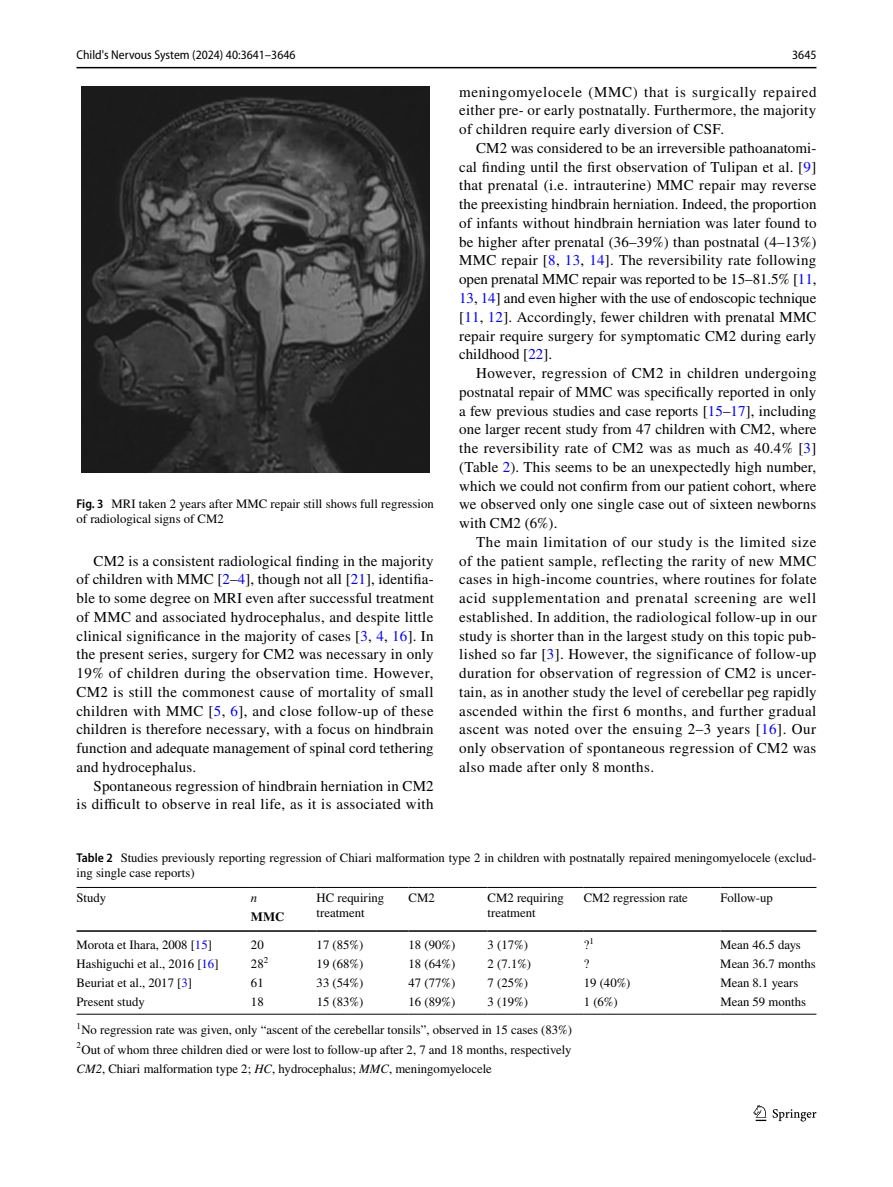
<style>
.page{position:relative;width:893px;height:1187px;background:#fff}
.page>*{position:absolute;margin:0;border:0;box-sizing:border-box;transform-origin:0 0}
.t1{font:15px/18.8px "STIX";letter-spacing:.015em;color:#000;text-align:justify}
.t2{font:12.75px/15px "STIX";color:#000}
.t3{font:semi-condensed 12.75px "Myriad Pro";color:#000}
.t4{font:700 12.75px "STIX";color:#000}
.t5{font:italic 12.75px "STIX";color:#000}
.s1{font-family:"Myriad Pro";font-weight:600;font-stretch:semi-condensed}
.s2{color:#00f}
.s3{font-style:italic}
</style>
<div class="page">
<hr style="left:77px;top:67px;width:739px;height:1px;background:#000">
<svg style="left:753px;top:1105px;width:13px;height:15px"></svg>
<svg style="left:773px;top:1109px;width:43px;height:12px"></svg>
<img style="left:81px;top:87px;width:348px;height:386px">
<hr style="left:77px;top:886px;width:174px;height:1px;background:#000">
<hr style="left:77px;top:930px;width:174px;height:1px;background:#000">
<hr style="left:251px;top:886px;width:66px;height:1px;background:#000">
<hr style="left:317px;top:886px;width:91px;height:1px;background:#000">
<hr style="left:317px;top:930px;width:91px;height:1px;background:#000">
<hr style="left:408px;top:886px;width:80px;height:1px;background:#000">
<hr style="left:408px;top:930px;width:80px;height:1px;background:#000">
<hr style="left:488px;top:886px;width:96px;height:1px;background:#000">
<hr style="left:488px;top:930px;width:96px;height:1px;background:#000">
<hr style="left:584px;top:886px;width:136px;height:1px;background:#000">
<hr style="left:584px;top:930px;width:136px;height:1px;background:#000">
<hr style="left:720px;top:886px;width:96px;height:1px;background:#000">
<hr style="left:720px;top:930px;width:96px;height:1px;background:#000">
<hr style="left:251px;top:930px;width:66px;height:1px;background:#000">
<hr style="left:77px;top:1013px;width:174px;height:1px;background:#000">
<hr style="left:251px;top:1013px;width:66px;height:1px;background:#000">
<hr style="left:317px;top:1013px;width:91px;height:1px;background:#000">
<hr style="left:408px;top:1013px;width:80px;height:1px;background:#000">
<hr style="left:488px;top:1013px;width:96px;height:1px;background:#000">
<hr style="left:584px;top:1013px;width:136px;height:1px;background:#000">
<hr style="left:720px;top:1013px;width:96px;height:1px;background:#000">
<p class="t3" style="left:77px;top:48px;width:220px">Child's Nervous System (2024) 40:3641–3646</p>
<p class="t3" style="left:792px;top:48px;width:26px">3645</p>
<p class="t2" style="left:77px;top:497px;width:359px"><span class="s1">Fig. 3</span> MRI taken 2 years after MMC repair still shows full regression of radiological signs of CM2</p>
<p class="t1" style="left:77px;top:552px;width:359px;text-indent:17px">CM2 is a consistent radiological finding in the majority of children with MMC [<span class="s2">2</span>–<span class="s2">4</span>], though not all [<span class="s2">21</span>], identifia&shy;ble to some degree on MRI even after successful treatment of MMC and associated hydrocephalus, and despite little clinical significance in the majority of cases [<span class="s2">3</span>, <span class="s2">4</span>, <span class="s2">16</span>]. In the present series, surgery for CM2 was necessary in only 19% of children during the observation time. However, CM2 is still the commonest cause of mortality of small children with MMC [<span class="s2">5</span>, <span class="s2">6</span>], and close follow-up of these children is therefore necessary, with a focus on hindbrain function and adequate management of spinal cord tethering and hydrocephalus.</p>
<p class="t1" style="left:77px;top:777px;width:359px;text-align:right">Spontaneous regression of hindbrain herniation in CM2<br>is difficult to observe in real life, as it is associated with</p>
<p class="t1" style="left:459px;top:83px;width:359px">meningomyelocele (MMC) that is surgically repaired either pre- or early postnatally. Furthermore, the majority of children require early diversion of CSF.</p>
<p class="t1" style="left:459px;top:139px;width:359px;text-indent:17px">CM2 was considered to be an irreversible pathoanatomi&shy;cal finding until the first observation of Tulipan et al. [<span class="s2">9</span>] that prenatal (i.e. intrauterine) MMC repair may reverse the preexisting hindbrain herniation. Indeed, the proportion of infants without hindbrain herniation was later found to be higher after prenatal (36–39%) than postnatal (4–13%)<br>MMC repair [<span class="s2">8</span>, <span class="s2">13</span>, <span class="s2">14</span>]. The reversibility rate following open prenatal MMC repair was reported to be 15–81.5% [<span class="s2">11</span>, <span class="s2">13</span>, <span class="s2">14</span>] and even higher with the use of endoscopic technique [<span class="s2">11</span>, <span class="s2">12</span>]. Accordingly, fewer children with prenatal MMC repair require surgery for symptomatic CM2 during early childhood [<span class="s2">22</span>].</p>
<p class="t1" style="left:459px;top:364px;width:359px;text-indent:17px">However, regression of CM2 in children undergoing postnatal repair of MMC was specifically reported in only a few previous studies and case reports [<span class="s2">15</span>–<span class="s2">17</span>], including one larger recent study from 47 children with CM2, where the reversibility rate of CM2 was as much as 40.4% [<span class="s2">3</span>] (Table <span class="s2">2</span>). This seems to be an unexpectedly high number, which we could not confirm from our patient cohort, where we observed only one single case out of sixteen newborns with CM2 (6%).</p>
<p class="t1" style="left:459px;top:533px;width:359px;text-indent:17px">The main limitation of our study is the limited size of the patient sample, reflecting the rarity of new MMC cases in high-income countries, where routines for folate acid supplementation and prenatal screening are well established. In addition, the radiological follow-up in our study is shorter than in the largest study on this topic pub&shy;lished so far [<span class="s2">3</span>]. However, the significance of follow-up duration for observation of regression of CM2 is uncer&shy;tain, as in another study the level of cerebellar peg rapidly ascended within the first 6 months, and further gradual ascent was noted over the ensuing 2–3 years [<span class="s2">16</span>]. Our only observation of spontaneous regression of CM2 was also made after only 8 months.</p>
<p class="t2" style="left:77px;top:850px;width:741px"><span class="s1">Table 2</span> Studies previously reporting regression of Chiari malformation type 2 in children with postnatally repaired meningomyelocele (exclud&shy;ing single case reports)</p>
<p class="t2" style="left:77px;top:891px;width:31px">Study</p>
<p class="t5" style="left:251px;top:889px;width:8px">n</p>
<p class="t2" style="left:317px;top:891px;width:69px">HC requiring treatment</p>
<p class="t2" style="left:409px;top:891px;width:28px">CM2</p>
<p class="t2" style="left:488px;top:891px;width:78px">CM2 requiring treatment</p>
<p class="t2" style="left:584px;top:891px;width:106px">CM2 regression rate</p>
<p class="t2" style="left:720px;top:891px;width:54px">Follow-up</p>
<p class="t4" style="left:251px;top:909px;width:35px">MMC</p>
<p class="t2" style="left:77px;top:938px;width:137px">Morota et Ihara, 2008 [<span class="s2">15</span>]</p>
<p class="t2" style="left:251px;top:938px;width:14px">20</p>
<p class="t2" style="left:317px;top:938px;width:48px">17 (85%)</p>
<p class="t2" style="left:409px;top:938px;width:48px">18 (90%)</p>
<p class="t2" style="left:488px;top:938px;width:42px">3 (17%)</p>
<p class="t2" style="left:584px;top:938px;width:12px">?<sup>1</sup></p>
<p class="t2" style="left:720px;top:938px;width:82px">Mean 46.5 days</p>
<p class="t2" style="left:77px;top:957px;width:144px">Hashiguchi et al., 2016 [<span class="s2">16</span>]</p>
<p class="t2" style="left:251px;top:957px;width:19px">28<sup>2</sup></p>
<p class="t2" style="left:317px;top:957px;width:48px">19 (68%)</p>
<p class="t2" style="left:409px;top:957px;width:48px">18 (64%)</p>
<p class="t2" style="left:488px;top:957px;width:45px">2 (7.1%)</p>
<p class="t2" style="left:584px;top:957px;width:7px">?</p>
<p class="t2" style="left:720px;top:957px;width:97px">Mean 36.7 months</p>
<p class="t2" style="left:77px;top:975px;width:117px">Beuriat et al., 2017 [<span class="s2">3</span>]</p>
<p class="t2" style="left:251px;top:975px;width:14px">61</p>
<p class="t2" style="left:317px;top:975px;width:48px">33 (54%)</p>
<p class="t2" style="left:409px;top:975px;width:48px">47 (77%)</p>
<p class="t2" style="left:488px;top:975px;width:42px">7 (25%)</p>
<p class="t2" style="left:584px;top:975px;width:48px">19 (40%)</p>
<p class="t2" style="left:720px;top:975px;width:79px">Mean 8.1 years</p>
<p class="t2" style="left:77px;top:994px;width:70px">Present study</p>
<p class="t2" style="left:251px;top:994px;width:14px">18</p>
<p class="t2" style="left:317px;top:994px;width:48px">15 (83%)</p>
<p class="t2" style="left:409px;top:994px;width:48px">16 (89%)</p>
<p class="t2" style="left:488px;top:994px;width:42px">3 (19%)</p>
<p class="t2" style="left:584px;top:994px;width:35px">1 (6%)</p>
<p class="t2" style="left:720px;top:994px;width:87px">Mean 59 months</p>
<p class="t2" style="left:77px;top:1021px;width:497px;line-height:19.2px;text-align:justify"><sup>1</sup>No regression rate was given, only “ascent of the cerebellar tonsils”, observed in 15 cases (83%)<br><sup>2</sup>Out of whom three children died or were lost to follow-up after 2, 7 and 18 months, respectively <span class="s3">CM2</span>, Chiari malformation type 2; <span class="s3">HC</span>, hydrocephalus; <span class="s3">MMC</span>, meningomyelocele</p>
</div>
